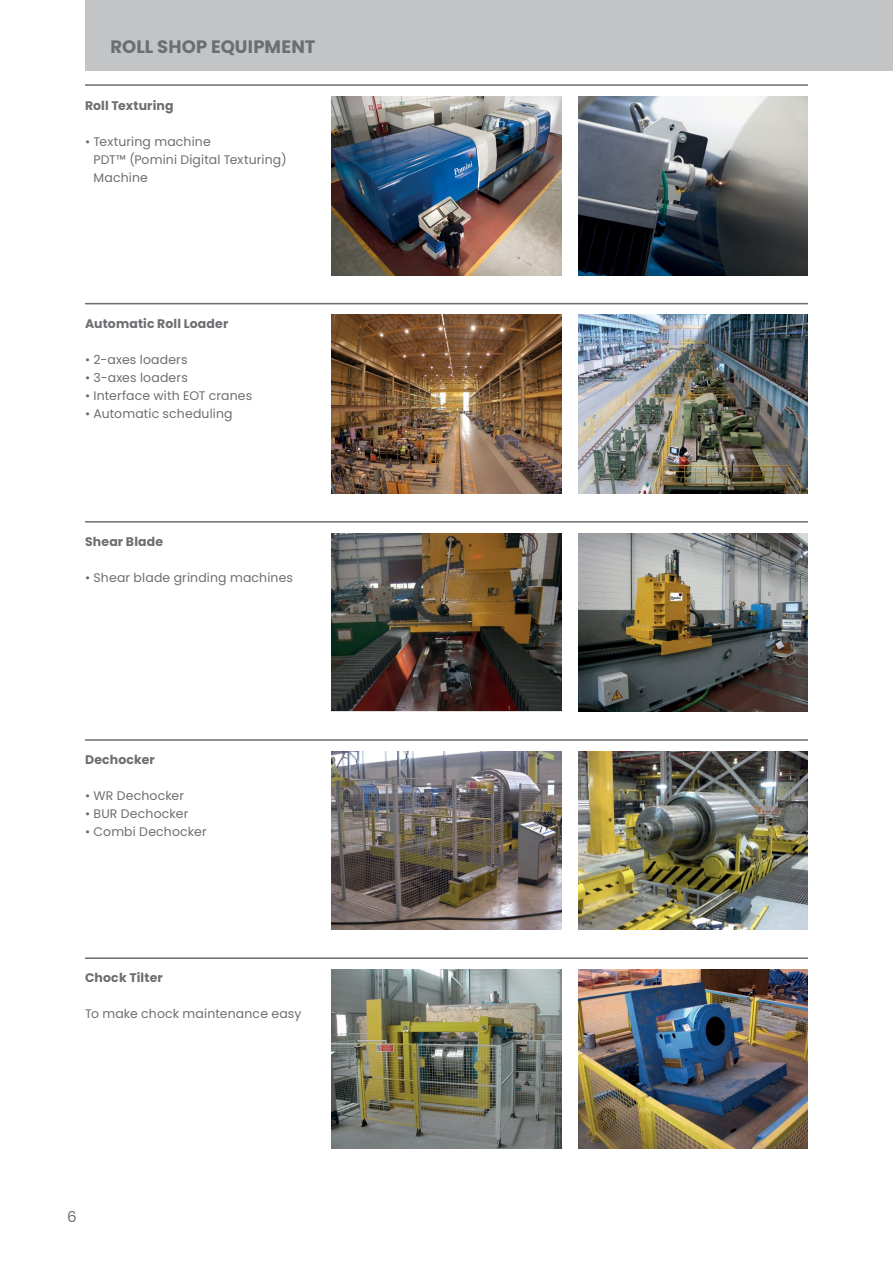
<style>
.page{position:relative;width:893px;height:1263px;background:#fff}
.page>*{position:absolute;margin:0;border:0;box-sizing:border-box;transform-origin:0 0}
.t1{font:700 18px "Poppins";letter-spacing:.01em;color:#6d6e71}
.t2{font:15px "Poppins";color:#6d6e71}
.t3{font:12.45px/18px "Poppins";letter-spacing:.01em;color:#6d6e71}
.t4{font:700 12.45px "Poppins";letter-spacing:.015em;color:#6d6e71}
</style>
<div class="page">
<div style="left:85px;top:0;width:808px;height:70px;background:#c2c4c6"></div>
<hr style="left:85px;top:84px;width:723px;height:2px;background:#6d6e71">
<hr style="left:85px;top:303px;width:723px;height:1px;background:#6d6e71">
<img style="left:578px;top:315px;width:230px;height:178px">
<img style="left:332px;top:315px;width:229px;height:178px">
<hr style="left:85px;top:521px;width:723px;height:2px;background:#6d6e71">
<img style="left:578px;top:533px;width:230px;height:179px">
<img style="left:332px;top:533px;width:229px;height:179px">
<hr style="left:85px;top:739px;width:723px;height:2px;background:#6d6e71">
<img style="left:578px;top:751px;width:230px;height:179px">
<img style="left:332px;top:751px;width:229px;height:179px">
<img style="left:578px;top:97px;width:230px;height:178px">
<img style="left:332px;top:97px;width:229px;height:178px">
<img style="left:578px;top:969px;width:230px;height:179px">
<img style="left:332px;top:969px;width:229px;height:179px">
<hr style="left:85px;top:957px;width:723px;height:2px;background:#6d6e71">
<h1 class="t1" style="left:111px;top:36px;width:206px">ROLL SHOP EQUIPMENT</h1>
<p class="t4" style="left:85px;top:98px;width:90px">Roll Texturing</p>
<p class="t3" style="left:93px;top:132px;width:195px;text-indent:-8px">• Texturing machine<br>PDT™ (Pomini Digital Texturing)<br>Machine</p>
<p class="t4" style="left:85px;top:316px;width:145px">Automatic Roll Loader</p>
<p class="t3" style="left:85px;top:351px;width:104px">• 2-axes loaders</p>
<p class="t3" style="left:85px;top:369px;width:104px">• 3-axes loaders</p>
<p class="t3" style="left:85px;top:387px;width:169px">• Interface with EOT cranes</p>
<p class="t3" style="left:85px;top:405px;width:149px">• Automatic scheduling</p>
<p class="t4" style="left:85px;top:534px;width:80px">Shear Blade</p>
<p class="t3" style="left:85px;top:569px;width:210px">• Shear blade grinding machines</p>
<p class="t4" style="left:85px;top:753px;width:71px">Dechocker</p>
<p class="t3" style="left:85px;top:787px;width:101px">• WR Dechocker</p>
<p class="t3" style="left:85px;top:805px;width:105px">• BUR Dechocker</p>
<p class="t3" style="left:85px;top:823px;width:123px">• Combi Dechocker</p>
<p class="t4" style="left:85px;top:971px;width:79px">Chock Tilter</p>
<p class="t3" style="left:85px;top:1005px;width:218px">To make chock maintenance easy</p>
<p class="t2" style="left:67px;top:1208px;width:11px">6</p>
</div>
